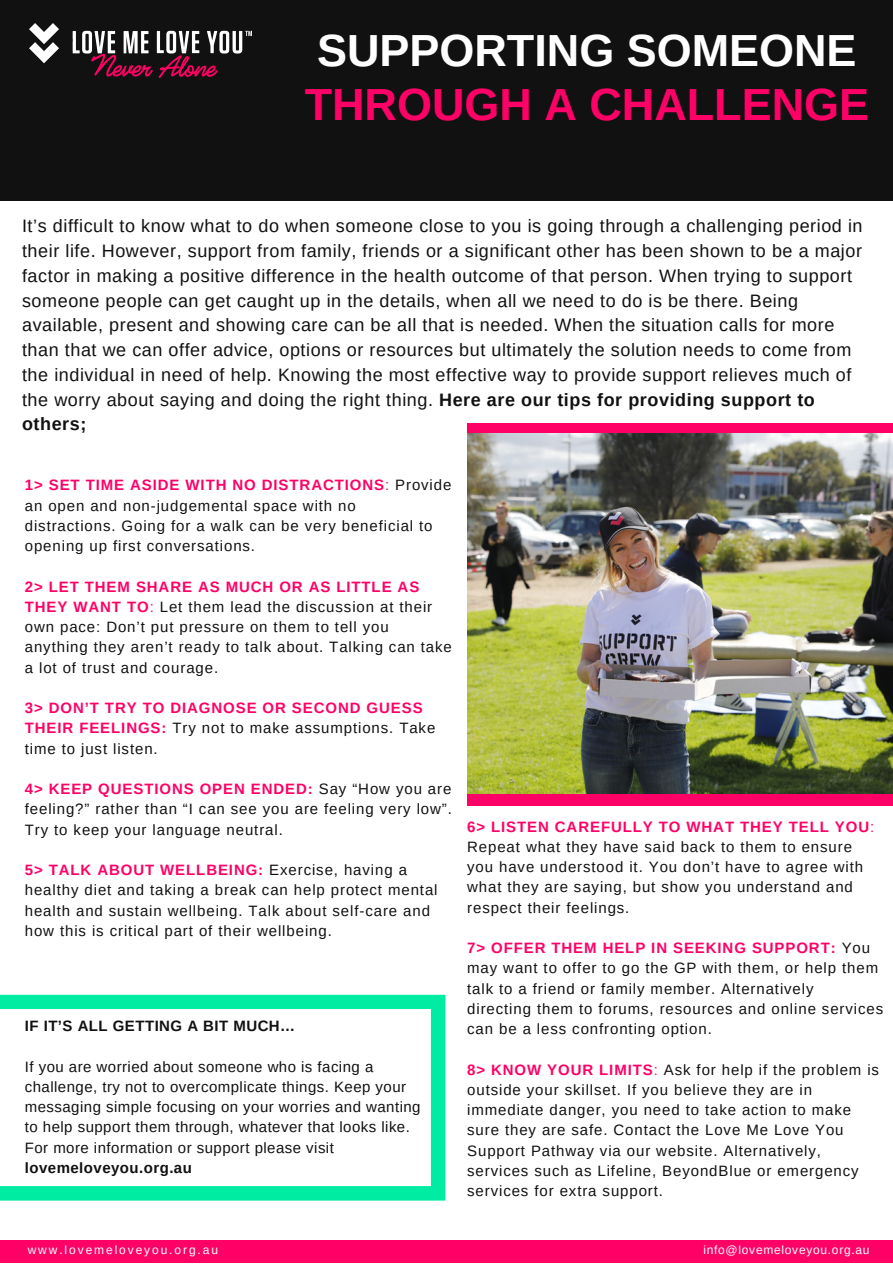
<style>
.page{position:relative;width:893px;height:1264px;background:#fff}
.page>*{position:absolute;margin:0;border:0;box-sizing:border-box;transform-origin:0 0}
.t1{font:700 45px "Arimo";color:#fff}
.t2{font:700 45px "Arimo";color:#f06}
.t3{font:18px/24.8px "Arimo";letter-spacing:.03em;color:#111}
.t4{font:15px/20.2px "Arimo";letter-spacing:.06em;color:#111}
.t5{font:15px/20.2px "Arimo";letter-spacing:.03em;color:#111}
.t6{font:700 15px/20.2px "Arimo";letter-spacing:.06em;color:#f06}
.t7{font:700 15px "Arimo";letter-spacing:.03em;color:#111}
.t8{font:12px "Arimo";letter-spacing:.06em;color:#fff}
.t9{font:12px "Arimo";letter-spacing:.16em;color:#fff}
.s1{font-weight:700}
.s2{font-weight:700;color:#f06}
.s3{color:#f06}
.s4{font-weight:400;color:#111}
</style>
<div class="page">
<div style="left:0;top:0;width:892px;height:200px;background:#111"></div>
<img style="left:29px;top:23px;width:223px;height:54px">
<div style="left:467px;top:423px;width:425px;height:382px;background:#f06"></div>
<img style="left:467px;top:433px;width:425px;height:360px">
<svg style="left:0;top:994px;width:445px;height:206px"></svg>
<div style="left:0;top:1240px;width:892px;height:22px;background:#f06"></div>
<h1 class="t1" style="left:317px;top:25px;width:541px">SUPPORTING SOMEONE</h1>
<h1 class="t2" style="left:305px;top:79px;width:566px">THROUGH A CHALLENGE</h1>
<p class="t3" style="left:22px;top:214px;width:842px">It’s difficult to know what to do when someone close to you is going through a challenging period in their life. However, support from family, friends or a significant other has been shown to be a major factor in making a positive difference in the health outcome of that person. When trying to support someone people can get caught up in the details, when all we need to do is be there. Being available, present and showing care can be all that is needed. When the situation calls for more than that we can offer advice, options or resources but ultimately the solution needs to come from the individual in need of help. Knowing the most effective way to provide support relieves much of the worry about saying and doing the right thing. <span class="s1">Here are our tips for providing support to others;</span></p>
<p class="t4" style="left:25px;top:475px;width:428px"><span class="s2">1&gt; SET TIME ASIDE WITH NO DISTRACTIONS</span><span class="s3">:</span> Provide an open and non-judgemental space with no<br>distractions. Going for a walk can be very beneficial to opening up first conversations.</p>
<p class="t4" style="left:25px;top:576px;width:428px"><span class="s2">2&gt; LET THEM SHARE AS MUCH OR AS LITTLE AS THEY WANT TO</span><span class="s3">:</span> Let them lead the discussion at their own pace: Don’t put pressure on them to tell you anything they aren’t ready to talk about. Talking can take a lot of trust and courage.</p>
<p class="t6" style="left:25px;top:697px;width:412px">3&gt; DON’T TRY TO DIAGNOSE OR SECOND GUESS<br>THEIR FEELINGS: <span class="s4">Try not to make assumptions. Take time to just listen.</span></p>
<p class="t4" style="left:25px;top:778px;width:428px;text-align:justify"><span class="s2">4&gt; KEEP QUESTIONS OPEN ENDED:</span> Say “How you are feeling?” rather than “I can see you are feeling very low”.<br>Try to keep your language neutral.</p>
<p class="t4" style="left:25px;top:859px;width:414px"><span class="s2">5&gt; TALK ABOUT WELLBEING:</span> Exercise, having a healthy diet and taking a break can help protect mental health and sustain wellbeing. Talk about self-care and how this is critical part of their wellbeing.</p>
<p class="t7" style="left:25px;top:1017px;width:272px">IF IT’S ALL GETTING A BIT MUCH…</p>
<p class="t5" style="left:25px;top:1056px;width:397px">If you are worried about someone who is facing a challenge, try not to overcomplicate things. Keep your messaging simple focusing on your worries and wanting to help support them through, whatever that looks like.<br>For more information or support please visit</p>
<p class="t7" style="left:25px;top:1159px;width:169px">lovemeloveyou.org.au</p>
<p class="t4" style="left:467px;top:816px;width:408px"><span class="s2">6&gt; LISTEN CAREFULLY TO WHAT THEY TELL YOU</span><span class="s3">:<br></span>Repeat what they have said back to them to ensure you have understood it. You don’t have to agree with what they are saying, but show you understand and respect their feelings.</p>
<p class="t4" style="left:467px;top:937px;width:417px"><span class="s2">7&gt; OFFER THEM HELP IN SEEKING SUPPORT:</span> You may want to offer to go the GP with them, or help them talk to a friend or family member. Alternatively<br>directing them to forums, resources and online services can be a less confronting option.</p>
<p class="t4" style="left:467px;top:1059px;width:413px"><span class="s2">8&gt; KNOW YOUR LIMITS</span><span class="s3">:</span> Ask for help if the problem is outside your skillset. If you believe they are in immediate danger, you need to take action to make sure they are safe. Contact the Love Me Love You Support Pathway via our website. Alternatively, services such as Lifeline, BeyondBlue or emergency services for extra support.</p>
<p class="t9" style="left:28px;top:1243px;width:192px">www.lovemeloveyou.org.au</p>
<p class="t8" style="left:703px;top:1242px;width:168px">info@lovemeloveyou.org.au</p>
</div>
